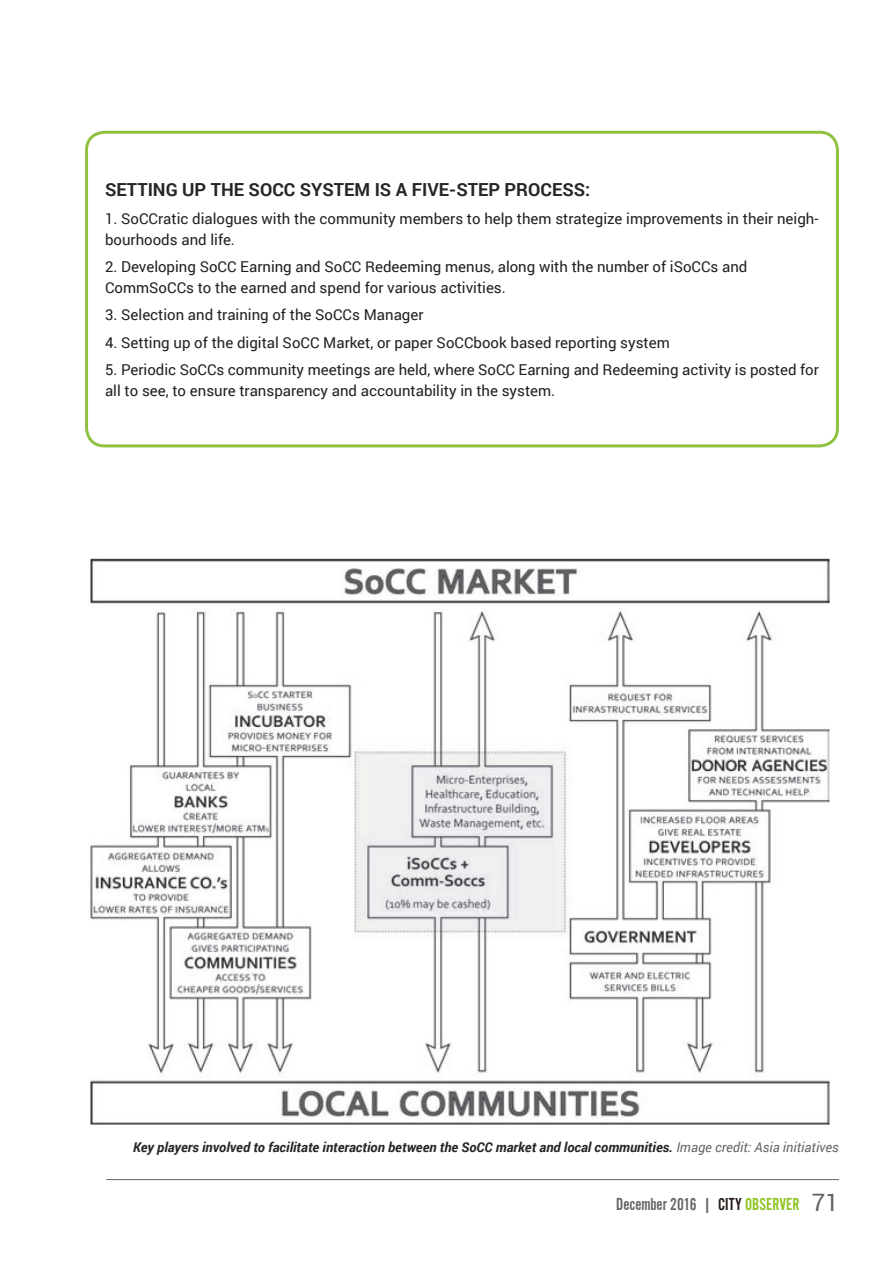
<style>
.page{position:relative;width:893px;height:1263px;background:#fff}
.page>*{position:absolute;margin:0;border:0;box-sizing:border-box;transform-origin:0 0}
.BODY_TEXT{font:700 18px "Roboto";color:#282526}
.t1{font:18px "Alternate Got No 2 D";color:#636366}
.BODY_TEXT-2{font:15px/21px "Roboto";color:#231f20}
.BODY_TEXT-3{font:italic 700 13.5px "Roboto";color:#282526}
.s1{font-weight:400;color:#66676a}
.s2{color:#231816}
.s3{color:#8fc323}
.s4{font-family:"Roboto";font-size:24px}
</style>
<div class="page">
<hr style="left:106px;top:1179px;width:733px;height:1px;background:#636366">
<img style="left:90px;top:558px;width:740px;height:567px">
<div style="left:85px;top:131px;width:754px;height:316px;border:3px solid #8fc240;border-radius:18px"></div>
<p class="BODY_TEXT" style="left:105px;top:177px;width:487px">SETTING UP THE SOCC SYSTEM IS A FIVE-STEP PROCESS:</p>
<p class="BODY_TEXT-2" style="left:105px;top:207px;width:715px">1. SoCCratic dialogues with the community members to help them strategize improvements in their neigh&shy;bourhoods and life.</p>
<p class="BODY_TEXT-2" style="left:105px;top:256px;width:644px">2. Developing SoCC Earning and SoCC Redeeming menus, along with the number of iSoCCs and<br>CommSoCCs to the earned and spend for various activities.</p>
<p class="BODY_TEXT-2" style="left:105px;top:304px;width:320px">3. Selection and training of the SoCCs Manager</p>
<p class="BODY_TEXT-2" style="left:105px;top:331px;width:566px">4. Setting up of the digital SoCC Market, or paper SoCCbook based reporting system</p>
<p class="BODY_TEXT-2" style="left:105px;top:359px;width:715px">5. Periodic SoCCs community meetings are held, where SoCC Earning and Redeeming activity is posted for all to see, to ensure transparency and accountability in the system.</p>
<p class="BODY_TEXT-3" style="left:133px;top:1138px;width:707px">Key players involved to facilitate interaction between the SoCC market and local communities. <span class="s1">Image credit: Asia initiatives</span></p>
<p class="t1" style="left:616px;top:1194px;width:224px">December 2016 | <span class="s2">CITY</span> <span class="s3">OBSERVER</span> <span class="s4">71</span></p>
</div>
